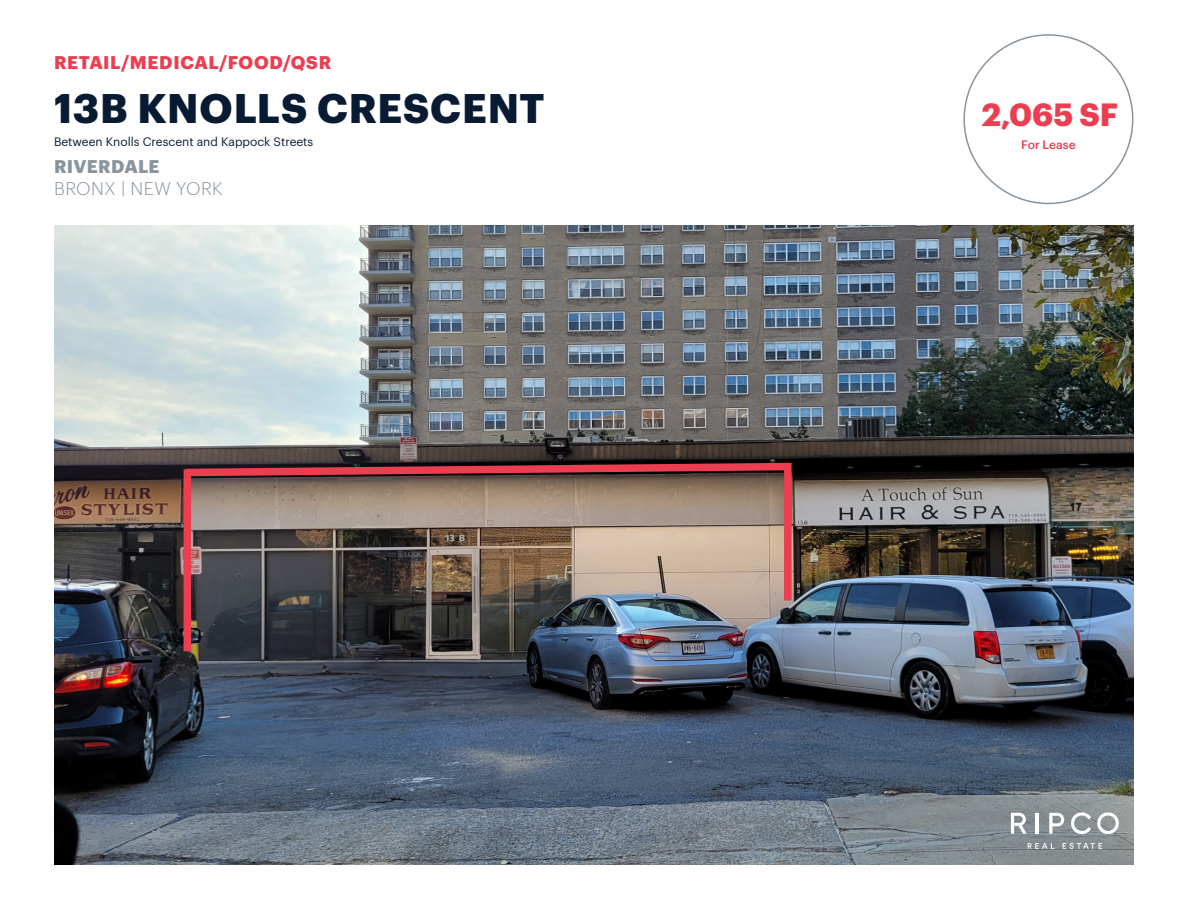
<style>
.page{position:relative;width:1188px;height:918px;background:#fff}
.page>*{position:absolute;margin:0;border:0;box-sizing:border-box;transform-origin:0 0}
.t1{font:700 40.5px "Graphik";letter-spacing:.02em;color:#081b33}
.t2{font:700 31.5px "Graphik";color:#eb3e51}
.t3{font:700 18px "Graphik";letter-spacing:.04em;color:#eb3e51}
.t4{font:300 18px "Graphik";letter-spacing:.025em;color:#8a949d}
.t5{font:700 18px "Graphik";letter-spacing:.015em;color:#8a949d}
.t6{font:12px "Graphik";color:#081b33}
.t7{font:500 12px "Graphik";color:#eb3e51}
</style>
<div class="page">
<img style="left:54px;top:226px;width:1079px;height:638px">
<svg style="left:1028px;top:843px;width:26px;height:6px"></svg>
<svg style="left:1063px;top:843px;width:39px;height:6px"></svg>
<svg style="left:1011px;top:813px;width:16px;height:21px"></svg>
<hr style="left:1036px;top:813px;width:3px;height:21px;background:#fff">
<svg style="left:1071px;top:812px;width:20px;height:22px"></svg>
<svg style="left:1097px;top:812px;width:22px;height:22px"></svg>
<svg style="left:1049px;top:813px;width:15px;height:21px"></svg>
<div style="left:184px;top:469px;width:7px;height:182px;background:#eb3e51"></div>
<div style="left:784px;top:463px;width:8px;height:137px;background:#eb3e51"></div>
<svg style="left:178px;top:459px;width:619px;height:21px;background:#712f35"></svg>
<p class="t3" style="left:54px;top:48px;width:279px">RETAIL/MEDICAL/FOOD/QSR</p>
<p class="t1" style="left:54px;top:77px;width:492px">13B KNOLLS CRESCENT</p>
<p class="t2" style="left:982px;top:90px;width:138px">2,065 SF</p>
<p class="t6" style="left:54px;top:132px;width:261px">Between Knolls Crescent and Kappock Streets</p>
<p class="t7" style="left:1021px;top:135px;width:56px">For Lease</p>
<p class="t5" style="left:54px;top:152px;width:107px">RIVERDALE</p>
<p class="t4" style="left:54px;top:176px;width:170px">BRONX | NEW YORK</p>
</div>
